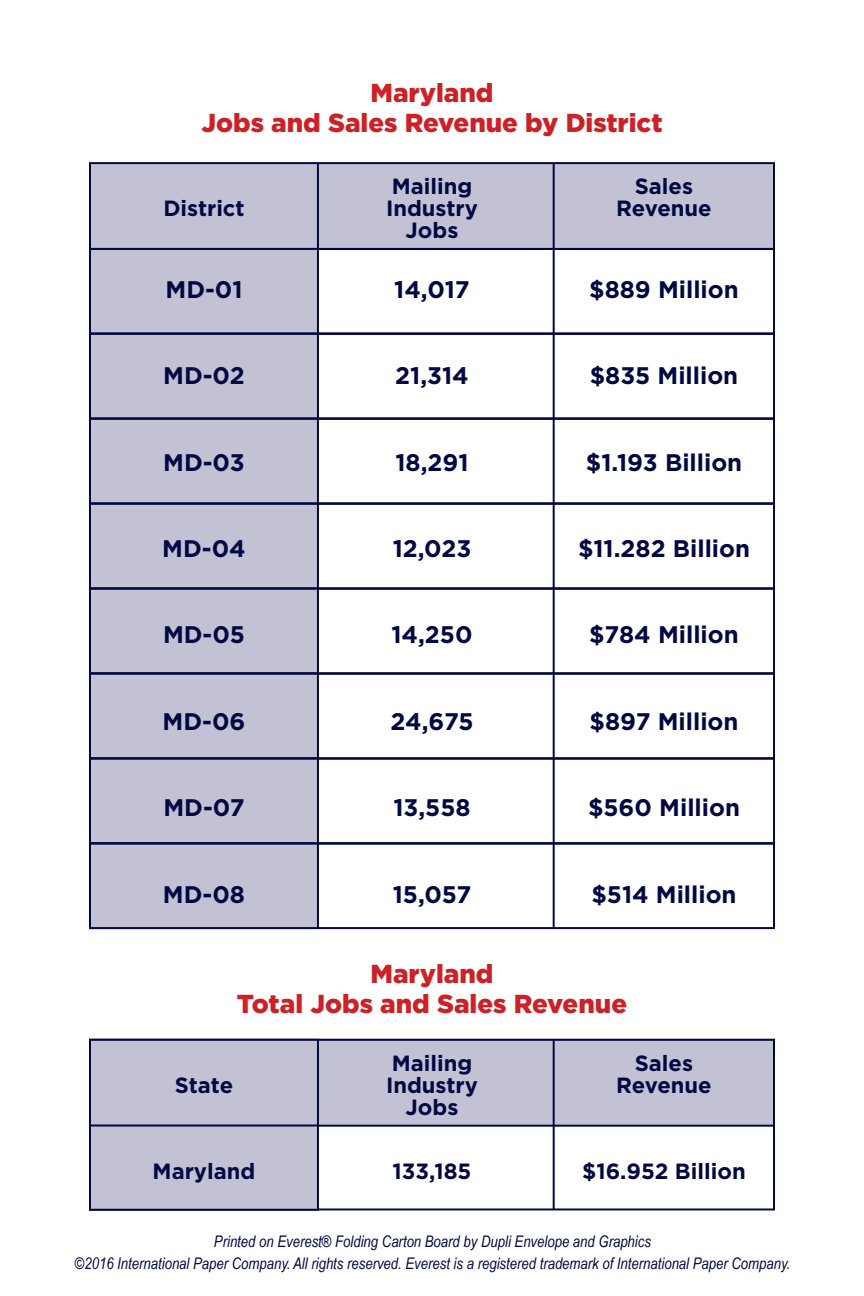
<style>
.page{position:relative;width:864px;height:1296px;background:#fff}
.page>*{position:absolute;margin:0;border:0;box-sizing:border-box;transform-origin:0 0}
.t1{font:900 26px/30px "Gotham";color:#cd2027;text-align:center}
.t2{font:700 24px "Gotham";color:#020942}
.t3{font:700 22px "Gotham";color:#020942}
.t4{font:italic 16px/22px "Arial Narrow";color:#020942;text-align:center}
</style>
<div class="page">
<div style="left:89px;top:1039px;width:686px;height:88px;background:#c2c2d4;border:2px solid #020942"></div>
<div style="left:89px;top:1039px;width:230px;height:172px;background:#c2c2d4;border:2px solid #020942"></div>
<hr style="left:553px;top:1041px;width:2px;height:168px;background:#020942">
<hr style="left:90px;top:1125px;width:228px;height:2px;background:#020942">
<div style="left:89px;top:162px;width:686px;height:88px;background:#c2c2d4;border:2px solid #020942"></div>
<hr style="left:553px;top:164px;width:2px;height:85px;background:#020942">
<div style="left:89px;top:248px;width:686px;height:86px;border:2px solid #020942"></div>
<div style="left:89px;top:248px;width:230px;height:86px;background:#c2c2d4;border:2px solid #020942"></div>
<hr style="left:553px;top:248px;width:2px;height:85px;background:#020942">
<div style="left:89px;top:333px;width:686px;height:86px;border:2px solid #020942"></div>
<div style="left:89px;top:333px;width:230px;height:86px;background:#c2c2d4;border:2px solid #020942"></div>
<hr style="left:553px;top:333px;width:2px;height:85px;background:#020942">
<div style="left:89px;top:418px;width:686px;height:86px;border:2px solid #020942"></div>
<div style="left:89px;top:418px;width:230px;height:86px;background:#c2c2d4;border:2px solid #020942"></div>
<hr style="left:553px;top:418px;width:2px;height:85px;background:#020942">
<div style="left:89px;top:503px;width:686px;height:86px;border:2px solid #020942"></div>
<div style="left:89px;top:503px;width:230px;height:86px;background:#c2c2d4;border:2px solid #020942"></div>
<hr style="left:553px;top:503px;width:2px;height:85px;background:#020942">
<div style="left:89px;top:588px;width:686px;height:86px;border:2px solid #020942"></div>
<div style="left:89px;top:588px;width:230px;height:86px;background:#c2c2d4;border:2px solid #020942"></div>
<hr style="left:553px;top:588px;width:2px;height:85px;background:#020942">
<div style="left:89px;top:673px;width:686px;height:86px;border:2px solid #020942"></div>
<div style="left:89px;top:673px;width:230px;height:86px;background:#c2c2d4;border:2px solid #020942"></div>
<hr style="left:553px;top:673px;width:2px;height:85px;background:#020942">
<div style="left:89px;top:758px;width:686px;height:86px;border:2px solid #020942"></div>
<div style="left:89px;top:758px;width:230px;height:86px;background:#c2c2d4;border:2px solid #020942"></div>
<hr style="left:553px;top:758px;width:2px;height:85px;background:#020942">
<div style="left:89px;top:843px;width:686px;height:86px;border:2px solid #020942"></div>
<div style="left:89px;top:843px;width:230px;height:86px;background:#c2c2d4;border:2px solid #020942"></div>
<hr style="left:553px;top:843px;width:2px;height:85px;background:#020942">
<hr style="left:317px;top:163px;width:2px;height:86px;background:#020942">
<p class="t1" style="left:201px;top:77px;width:463px">Maryland<br>Jobs and Sales Revenue by District</p>
<p class="t3" style="left:392px;top:174px;width:82px">Mailing</p>
<p class="t3" style="left:635px;top:174px;width:60px">Sales</p>
<p class="t3" style="left:163px;top:196px;width:83px">District</p>
<p class="t3" style="left:386px;top:196px;width:94px">Industry</p>
<p class="t3" style="left:616px;top:196px;width:97px">Revenue</p>
<p class="t3" style="left:406px;top:218px;width:54px">Jobs</p>
<p class="t2" style="left:166px;top:275px;width:78px">MD-01</p>
<p class="t2" style="left:394px;top:275px;width:77px">14,017</p>
<p class="t2" style="left:589px;top:275px;width:151px">$889 Million</p>
<p class="t2" style="left:163px;top:362px;width:83px">MD-02</p>
<p class="t2" style="left:395px;top:362px;width:75px">21,314</p>
<p class="t2" style="left:590px;top:362px;width:150px">$835 Million</p>
<p class="t2" style="left:163px;top:448px;width:83px">MD-03</p>
<p class="t2" style="left:395px;top:448px;width:75px">18,291</p>
<p class="t2" style="left:586px;top:448px;width:158px">$1.193 Billion</p>
<p class="t2" style="left:162px;top:535px;width:85px">MD-04</p>
<p class="t2" style="left:393px;top:535px;width:80px">12,023</p>
<p class="t2" style="left:578px;top:535px;width:174px">$11.282 Billion</p>
<p class="t2" style="left:163px;top:621px;width:84px">MD-05</p>
<p class="t2" style="left:391px;top:621px;width:83px">14,250</p>
<p class="t2" style="left:589px;top:621px;width:151px">$784 Million</p>
<p class="t2" style="left:163px;top:707px;width:84px">MD-06</p>
<p class="t2" style="left:391px;top:707px;width:84px">24,675</p>
<p class="t2" style="left:590px;top:707px;width:150px">$897 Million</p>
<p class="t2" style="left:163px;top:794px;width:83px">MD-07</p>
<p class="t2" style="left:393px;top:794px;width:79px">13,558</p>
<p class="t2" style="left:588px;top:794px;width:153px">$560 Million</p>
<p class="t2" style="left:163px;top:880px;width:84px">MD-08</p>
<p class="t2" style="left:393px;top:880px;width:80px">15,057</p>
<p class="t2" style="left:591px;top:880px;width:147px">$514 Million</p>
<p class="t1" style="left:237px;top:958px;width:392px">Maryland<br>Total Jobs and Sales Revenue</p>
<p class="t3" style="left:392px;top:1051px;width:82px">Mailing</p>
<p class="t3" style="left:635px;top:1051px;width:60px">Sales</p>
<p class="t3" style="left:175px;top:1073px;width:60px">State</p>
<p class="t3" style="left:386px;top:1073px;width:94px">Industry</p>
<p class="t3" style="left:616px;top:1073px;width:97px">Revenue</p>
<p class="t3" style="left:406px;top:1095px;width:54px">Jobs</p>
<p class="t3" style="left:153px;top:1159px;width:104px">Maryland</p>
<p class="t3" style="left:393px;top:1159px;width:80px">133,185</p>
<p class="t3" style="left:582px;top:1159px;width:165px">$16.952 Billion</p>
<p class="t4" style="left:75px;top:1230px;width:717px">Printed on Everest® Folding Carton Board by Dupli Envelope and Graphics<br>©2016 International Paper Company. All rights reserved. Everest is a registered trademark of International Paper Company.</p>
</div>
